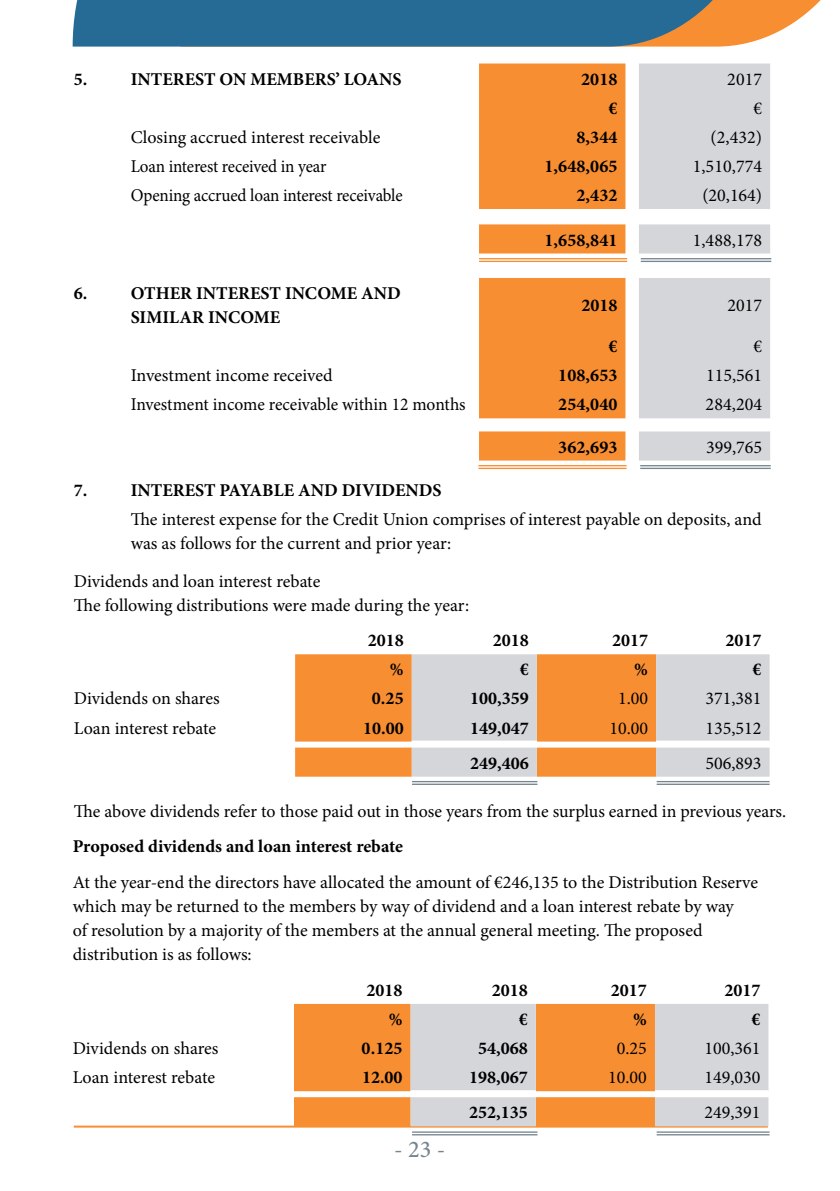
<style>
.page{position:relative;width:840px;height:1191px;background:#fff}
.page>*{position:absolute;margin:0;border:0;box-sizing:border-box;transform-origin:0 0}
.t1{font:500 24px "Minion Pro";color:#758690}
.t2{font:18px/24px "Minion Pro";letter-spacing:-.005em;color:#000}
.t3{font:700 18px/24px "Minion Pro";color:#000}
.t4{font:18px "Minion Pro";letter-spacing:-.005em;color:#000;scale:.95 1}
</style>
<div class="page">
<hr style="left:74px;top:1125px;width:693px;height:2px;background:#f78e32">
<svg style="left:73px;top:0;width:748px;height:47px;background:#4f778c"></svg>
<svg style="left:479px;top:63px;width:146px;height:397px;background:#f89c4c"></svg>
<svg style="left:639px;top:63px;width:130px;height:397px;background:#d9dbdd"></svg>
<svg style="left:295px;top:654px;width:116px;height:122px;background:#f7933c"></svg>
<svg style="left:411px;top:654px;width:358px;height:122px;background:#e1c0a4"></svg>
<hr style="left:655px;top:740px;width:114px;height:2px;background:#fff">
<hr style="left:411px;top:740px;width:125px;height:2px;background:#fff">
<hr style="left:478px;top:465px;width:148px;height:1px;background:#f78e32">
<hr style="left:478px;top:468px;width:148px;height:1px;background:#f78e32">
<hr style="left:639px;top:465px;width:131px;height:1px;background:#758690">
<hr style="left:639px;top:468px;width:131px;height:1px;background:#758690">
<hr style="left:478px;top:258px;width:148px;height:1px;background:#f78e32">
<hr style="left:478px;top:261px;width:148px;height:1px;background:#f78e32">
<hr style="left:640px;top:258px;width:130px;height:1px;background:#758690">
<hr style="left:640px;top:261px;width:130px;height:1px;background:#758690">
<hr style="left:412px;top:781px;width:125px;height:1px;background:#758690">
<hr style="left:412px;top:783px;width:125px;height:2px;background:#758690">
<hr style="left:656px;top:781px;width:113px;height:1px;background:#758690">
<hr style="left:656px;top:783px;width:113px;height:2px;background:#758690">
<div style="left:294px;top:1004px;width:116px;height:121px;background:#f78e32"></div>
<svg style="left:410px;top:1004px;width:358px;height:122px;background:#e1c0a4"></svg>
<hr style="left:654px;top:1090px;width:114px;height:2px;background:#fff">
<hr style="left:410px;top:1090px;width:125px;height:2px;background:#fff">
<hr style="left:412px;top:1131px;width:125px;height:1px;background:#758690">
<hr style="left:412px;top:1134px;width:125px;height:1px;background:#758690">
<hr style="left:656px;top:1131px;width:113px;height:1px;background:#758690">
<hr style="left:656px;top:1134px;width:113px;height:1px;background:#758690">
<p class="t3" style="left:74px;top:67px;width:329px">5. INTEREST ON MEMBERS’ LOANS</p>
<p class="t3" style="left:580px;top:67px;width:38px">2018</p>
<p class="t2" style="left:726px;top:67px;width:36px">2017</p>
<p class="t3" style="left:608px;top:96px;width:10px">€</p>
<p class="t2" style="left:753px;top:96px;width:10px">€</p>
<p class="t2" style="left:131px;top:125px;width:251px">Closing accrued interest receivable</p>
<p class="t3" style="left:576px;top:125px;width:42px">8,344</p>
<p class="t2" style="left:710px;top:125px;width:53px">(2,432)</p>
<p class="t4" style="left:131px;top:154px;width:207px">Loan interest received in year</p>
<p class="t3" style="left:544px;top:154px;width:74px">1,648,065</p>
<p class="t2" style="left:692px;top:154px;width:71px">1,510,774</p>
<p class="t4" style="left:131px;top:183px;width:288px">Opening accrued loan interest receivable</p>
<p class="t3" style="left:576px;top:183px;width:42px">2,432</p>
<p class="t2" style="left:702px;top:183px;width:61px">(20,164)</p>
<p class="t3" style="left:544px;top:227px;width:74px">1,658,841</p>
<p class="t2" style="left:692px;top:228px;width:71px">1,488,178</p>
<p class="t3" style="left:131px;top:281px;width:271px;text-indent:-57px">6. OTHER INTEREST INCOME AND<br>SIMILAR INCOME</p>
<p class="t3" style="left:581px;top:293px;width:37px">2018</p>
<p class="t2" style="left:727px;top:293px;width:36px">2017</p>
<p class="t3" style="left:608px;top:334px;width:10px">€</p>
<p class="t2" style="left:753px;top:334px;width:10px">€</p>
<p class="t2" style="left:131px;top:363px;width:203px">Investment income received</p>
<p class="t3" style="left:558px;top:363px;width:61px">108,653</p>
<p class="t2" style="left:705px;top:363px;width:57px">115,561</p>
<p class="t2" style="left:131px;top:393px;width:336px">Investment income receivable within 12 months</p>
<p class="t3" style="left:558px;top:392px;width:61px">254,040</p>
<p class="t2" style="left:705px;top:393px;width:58px">284,204</p>
<p class="t3" style="left:558px;top:434px;width:61px">362,693</p>
<p class="t2" style="left:705px;top:435px;width:57px">399,765</p>
<p class="t3" style="left:74px;top:478px;width:369px">7. INTEREST PAYABLE AND DIVIDENDS</p>
<p class="t2" style="left:131px;top:508px;width:632px">The interest expense for the Credit Union comprises of interest payable on deposits, and was as follows for the current and prior year:</p>
<p class="t2" style="left:74px;top:569px;width:396px">Dividends and loan interest rebate<br>The following distributions were made during the year:</p>
<p class="t3" style="left:367px;top:628px;width:37px">2018</p>
<p class="t3" style="left:492px;top:628px;width:37px">2018</p>
<p class="t3" style="left:611px;top:628px;width:37px">2017</p>
<p class="t3" style="left:725px;top:628px;width:37px">2017</p>
<p class="t3" style="left:390px;top:657px;width:15px">%</p>
<p class="t3" style="left:519px;top:657px;width:10px">€</p>
<p class="t3" style="left:634px;top:657px;width:15px">%</p>
<p class="t3" style="left:752px;top:657px;width:10px">€</p>
<p class="t2" style="left:74px;top:687px;width:147px">Dividends on shares</p>
<p class="t3" style="left:371px;top:686px;width:33px">0.25</p>
<p class="t3" style="left:470px;top:686px;width:60px">100,359</p>
<p class="t2" style="left:617px;top:687px;width:32px">1.00</p>
<p class="t2" style="left:705px;top:687px;width:57px">371,381</p>
<p class="t2" style="left:74px;top:716px;width:144px">Loan interest rebate</p>
<p class="t3" style="left:363px;top:715px;width:42px">10.00</p>
<p class="t3" style="left:470px;top:715px;width:60px">149,047</p>
<p class="t2" style="left:609px;top:716px;width:40px">10.00</p>
<p class="t2" style="left:705px;top:716px;width:57px">135,512</p>
<p class="t3" style="left:470px;top:750px;width:60px">249,406</p>
<p class="t2" style="left:705px;top:751px;width:57px">506,893</p>
<p class="t2" style="left:74px;top:799px;width:713px">The above dividends refer to those paid out in those years from the surplus earned in previous years.</p>
<p class="t3" style="left:73px;top:834px;width:331px">Proposed dividends and loan interest rebate</p>
<p class="t2" style="left:73px;top:870px;width:686px">At the year-end the directors have allocated the amount of €246,135 to the Distribution Reserve which may be returned to the members by way of dividend and a loan interest rebate by way<br>of resolution by a majority of the members at the annual general meeting. The proposed distribution is as follows:</p>
<p class="t3" style="left:366px;top:978px;width:37px">2018</p>
<p class="t3" style="left:491px;top:978px;width:37px">2018</p>
<p class="t3" style="left:610px;top:978px;width:37px">2017</p>
<p class="t3" style="left:724px;top:978px;width:37px">2017</p>
<p class="t3" style="left:388px;top:1007px;width:15px">%</p>
<p class="t3" style="left:518px;top:1007px;width:10px">€</p>
<p class="t3" style="left:632px;top:1007px;width:15px">%</p>
<p class="t3" style="left:751px;top:1007px;width:10px">€</p>
<p class="t2" style="left:73px;top:1036px;width:147px">Dividends on shares</p>
<p class="t3" style="left:361px;top:1036px;width:42px">0.125</p>
<p class="t3" style="left:478px;top:1036px;width:51px">54,068</p>
<p class="t2" style="left:616px;top:1036px;width:32px">0.25</p>
<p class="t2" style="left:704px;top:1036px;width:57px">100,361</p>
<p class="t2" style="left:73px;top:1065px;width:144px">Loan interest rebate</p>
<p class="t3" style="left:362px;top:1065px;width:42px">12.00</p>
<p class="t3" style="left:469px;top:1065px;width:60px">198,067</p>
<p class="t2" style="left:608px;top:1065px;width:40px">10.00</p>
<p class="t2" style="left:704px;top:1065px;width:57px">149,030</p>
<p class="t3" style="left:469px;top:1100px;width:60px">252,135</p>
<p class="t2" style="left:704px;top:1100px;width:57px">249,391</p>
<h1 class="t1" style="left:394px;top:1133px;width:52px">- 23 -</h1>
</div>
